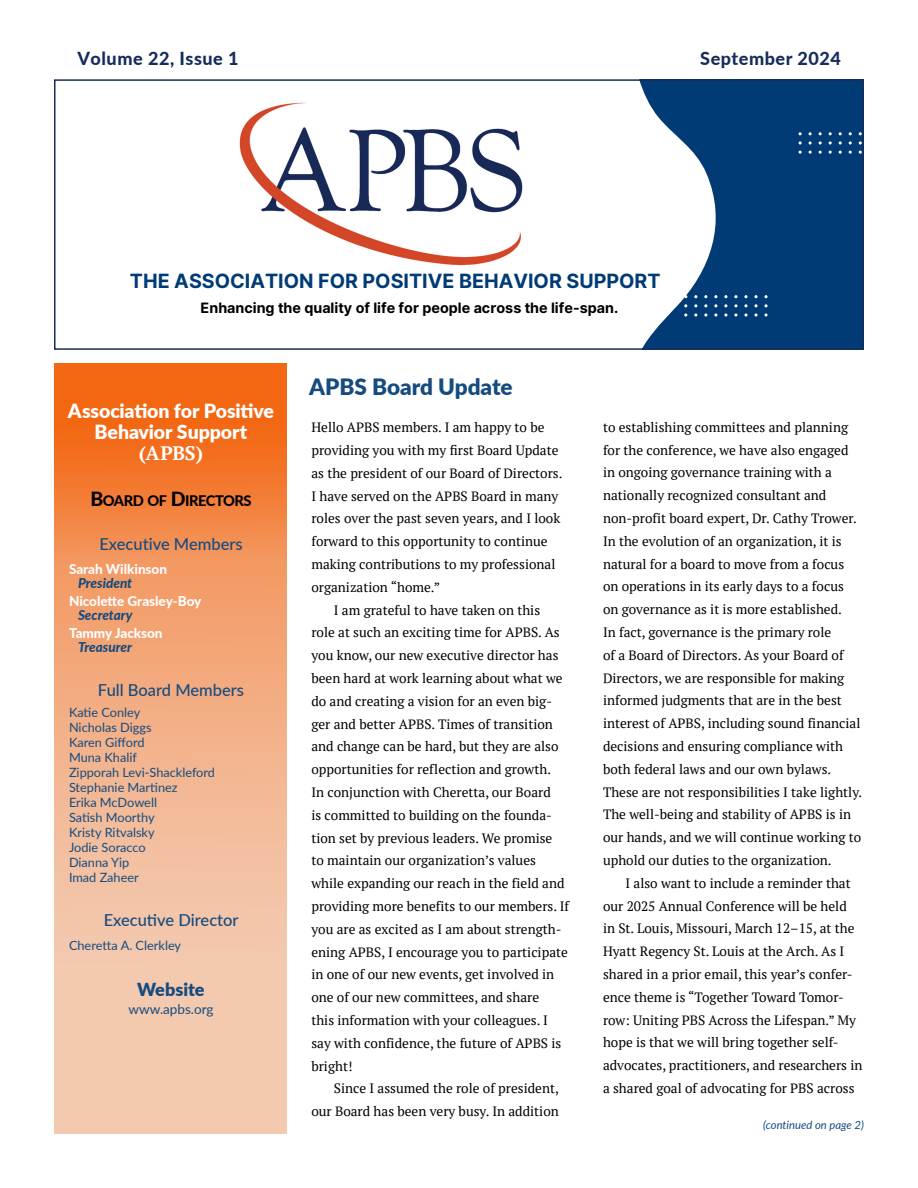
<style>
.page{position:relative;width:918px;height:1188px;background:#fff}
.page>*{position:absolute;margin:0;border:0;box-sizing:border-box;transform-origin:0 0}
.Article_Title{font:900 22.5px "Lato";color:#154b7f}
.t1{font:700 19.65px "Inter";color:#003b75}
.APBS_Title{font:900 19.5px/21px "Lato";letter-spacing:-.005em;color:#fff;text-align:center}
.t2{font:800 18px "Lato";letter-spacing:.03em;color:#162d5b}
.t3{font:900 18px "Lato";color:#154b7f}
.Board_subheads{font:500 16.5px "Lato";color:#154b7f}
.Board_of_Directors_h{font:800 14.7px "Lato";letter-spacing:-.035em;color:#000}
.t4{font:700 14.25px "Inter";color:#000}
.Body_Text_with_para{font:13.5px/22.8px "PT Serif";color:#000}
.Body_Text_fl_left{font:13.5px/22.8px "PT Serif";color:#000}
.Executive_Mem_Name{font:800 13.5px "Lato";color:#fff}
.Executive_Mem_title{font:italic 800 13.5px "Lato";color:#154b7f}
.t5{font:13.5px "Lato";color:#154b7f}
.Board_Mem_Names{font:12.75px "Lato";color:#154b7f}
.Executive_Mem_Name-2{font:12.75px "Lato";color:#154b7f}
.Continued_on{font:italic 11.25px "Lato";color:#154b7f}
.s1{font-family:"PT Serif";font-weight:700}
.s2{font-size:19.5px}
</style>
<div class="page">
<img style="left:54px;top:363px;width:232px;height:771px">
<svg style="left:640px;top:82px;width:221px;height:265px;fill:#003b75"></svg>
<svg style="left:799px;top:141px;width:3px;height:4px"></svg>
<svg style="left:809px;top:141px;width:3px;height:4px"></svg>
<svg style="left:819px;top:141px;width:3px;height:4px"></svg>
<svg style="left:829px;top:141px;width:3px;height:4px"></svg>
<svg style="left:839px;top:141px;width:3px;height:4px"></svg>
<svg style="left:849px;top:141px;width:3px;height:4px"></svg>
<svg style="left:734px;top:313px;width:4px;height:3px"></svg>
<svg style="left:734px;top:304px;width:4px;height:3px"></svg>
<svg style="left:734px;top:295px;width:4px;height:3px"></svg>
<svg style="left:744px;top:313px;width:4px;height:3px"></svg>
<svg style="left:744px;top:304px;width:4px;height:3px"></svg>
<svg style="left:744px;top:295px;width:4px;height:3px"></svg>
<svg style="left:754px;top:313px;width:4px;height:3px"></svg>
<svg style="left:754px;top:304px;width:4px;height:3px"></svg>
<svg style="left:754px;top:295px;width:4px;height:3px"></svg>
<img style="left:239px;top:102px;width:284px;height:164px">
<div style="left:54px;top:79px;width:810px;height:271px;border:2px solid #162d5b"></div>
<p class="t2" style="left:77px;top:45px;width:163px">Volume 22, Issue 1</p>
<p class="t2" style="left:700px;top:45px;width:142px">September 2024</p>
<p class="t1" style="left:130px;top:267px;width:532px">THE ASSOCIATION FOR POSITIVE BEHAVIOR SUPPORT</p>
<p class="t4" style="left:201px;top:298px;width:419px">Enhancing the quality of life for people across the life-span.</p>
<p class="APBS_Title" style="left:68px;top:400px;width:208px">Association for Positive<br>Behavior Support <span class="s1">(APBS)</span></p>
<p class="Board_of_Directors_h" style="left:91px;top:490px;width:162px"><span class="s2">B</span>OARD OF <span class="s2">D</span>IRECTORS</p>
<p class="Board_subheads" style="left:99px;top:532px;width:145px">Executive Members</p>
<p class="Executive_Mem_Name" style="left:69px;top:559px;width:100px">Sarah Wilkinson</p>
<p class="Executive_Mem_title" style="left:78px;top:573px;width:56px">President</p>
<p class="Executive_Mem_Name" style="left:69px;top:591px;width:134px">Nicolette Grasley-Boy</p>
<p class="Executive_Mem_title" style="left:78px;top:605px;width:56px">Secretary</p>
<p class="Executive_Mem_Name" style="left:69px;top:623px;width:95px">Tammy Jackson</p>
<p class="Executive_Mem_title" style="left:78px;top:637px;width:55px">Treasurer</p>
<p class="Board_subheads" style="left:98px;top:678px;width:148px">Full Board Members</p>
<p class="Board_Mem_Names" style="left:69px;top:703px;width:73px">Katie Conley</p>
<p class="Board_Mem_Names" style="left:69px;top:718px;width:84px">Nicholas Diggs</p>
<p class="Board_Mem_Names" style="left:69px;top:733px;width:77px">Karen Gifford</p>
<p class="Board_Mem_Names" style="left:69px;top:748px;width:69px">Muna Khalif</p>
<p class="Board_Mem_Names" style="left:69px;top:763px;width:148px">Zipporah Levi-Shackleford</p>
<p class="Board_Mem_Names" style="left:69px;top:778px;width:110px">Stephanie Martinez</p>
<p class="Board_Mem_Names" style="left:69px;top:793px;width:90px">Erika McDowell</p>
<p class="Board_Mem_Names" style="left:69px;top:808px;width:87px">Satish Moorthy</p>
<p class="Board_Mem_Names" style="left:69px;top:823px;width:87px">Kristy Ritvalsky</p>
<p class="Board_Mem_Names" style="left:69px;top:838px;width:78px">Jodie Soracco</p>
<p class="Board_Mem_Names" style="left:69px;top:853px;width:62px">Dianna Yip</p>
<p class="Board_Mem_Names" style="left:69px;top:868px;width:71px">Imad Zaheer</p>
<p class="Board_subheads" style="left:104px;top:908px;width:136px">Executive Director</p>
<p class="Executive_Mem_Name-2" style="left:69px;top:936px;width:114px">Cheretta A. Clerkley</p>
<p class="t3" style="left:137px;top:976px;width:69px">Website</p>
<p class="t5" style="left:128px;top:999px;width:87px">www.apbs.org</p>
<p class="Article_Title" style="left:309px;top:370px;width:205px">APBS Board Update</p>
<p class="Body_Text_fl_left" style="left:311px;top:416px;width:253px">Hello APBS members. I am happy to be providing you with my first Board Update as the president of our Board of Directors.<br>I have served on the APBS Board in many roles over the past seven years, and I look forward to this opportunity to continue making contributions to my professional organization “home.”</p>
<p class="Body_Text_with_para" style="left:311px;top:598px;width:259px;text-indent:22px">I am grateful to have taken on this<br>role at such an exciting time for APBS. As you know, our new executive director has been hard at work learning about what we do and creating a vision for an even big&shy;ger and better APBS. Times of transition and change can be hard, but they are also opportunities for reflection and growth.<br>In conjunction with Cheretta, our Board<br>is committed to building on the founda&shy;tion set by previous leaders. We promise<br>to maintain our organization’s values while expanding our reach in the field and providing more benefits to our members. If you are as excited as I am about strength&shy;ening APBS, I encourage you to participate in one of our new events, get involved in one of our new committees, and share<br>this information with your colleagues. I say with confidence, the future of APBS is bright!</p>
<p class="Body_Text_with_para" style="left:311px;top:1077px;width:249px;text-align:right">Since I assumed the role of president, our Board has been very busy. In addition</p>
<p class="Body_Text_with_para" style="left:603px;top:416px;width:261px">to establishing committees and planning for the conference, we have also engaged in ongoing governance training with a nationally recognized consultant and non-profit board expert, Dr. Cathy Trower.<br>In the evolution of an organization, it is natural for a board to move from a focus on operations in its early days to a focus on governance as it is more established.<br>In fact, governance is the primary role<br>of a Board of Directors. As your Board of Directors, we are responsible for making informed judgments that are in the best interest of APBS, including sound financial decisions and ensuring compliance with both federal laws and our own bylaws.<br>These are not responsibilities I take lightly.<br>The well-being and stability of APBS is in our hands, and we will continue working to uphold our duties to the organization.</p>
<p class="Body_Text_with_para" style="left:603px;top:872px;width:261px;text-indent:22px">I also want to include a reminder that our 2025 Annual Conference will be held<br>in St. Louis, Missouri, March 12–15, at the Hyatt Regency St. Louis at the Arch. As I shared in a prior email, this year’s confer&shy;ence theme is “Together Toward Tomor&shy;row: Uniting PBS Across the Lifespan.” My hope is that we will bring together self&shy;advocates, practitioners, and researchers in a shared goal of advocating for PBS across</p>
<p class="Continued_on" style="left:763px;top:1117px;width:102px">(continued on page 2)</p>
</div>
